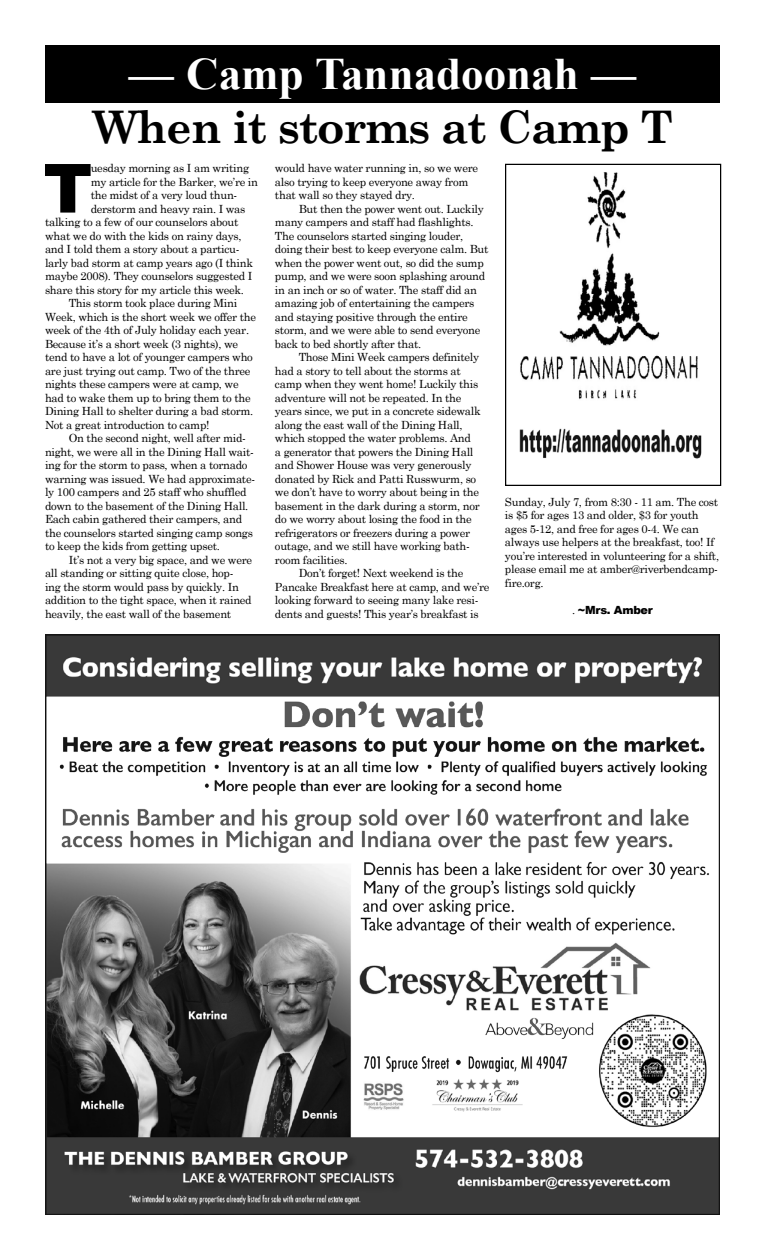
<style>
.page{position:relative;width:765px;height:1260px;background:#fff}
.page>*{position:absolute;margin:0;border:0;box-sizing:border-box;transform-origin:0 0}
.t1{font:900 67.88px "Arial";color:#000}
.t2{font:700 45px "Century Schoolbook";letter-spacing:-.025em;color:#000}
.t3{font:700 45px "Times New Roman";color:#fff}
.t4{font:11.25px/13.5px "Century Schoolbook";letter-spacing:-.025em;color:#000}
.t5{font:900 11.25px "Arial";letter-spacing:-.025em;color:#000}
.s1{font-family:"Century Schoolbook";font-weight:400}
</style>
<div class="page">
<div style="left:45px;top:45px;width:675px;height:58px;background:#000"></div>
<img style="left:45px;top:635px;width:675px;height:580px">
<img style="left:519px;top:172px;width:183px;height:287px">
<div style="left:505px;top:164px;width:216px;height:322px;border:1px solid #000"></div>
<h2 class="t3" style="left:129px;top:42px;width:509px">— Camp Tannadoonah —</h2>
<h2 class="t2" style="left:93px;top:92px;width:581px">When it storms at Camp T</h2>
<h1 class="t1" style="left:43px;top:139px;width:50px">T</h1>
<p class="t4" style="left:91px;top:160px;width:160px">uesday morning as I am writing</p>
<p class="t4" style="left:91px;top:174px;width:169px">my article for the Barker, we’re in</p>
<p class="t4" style="left:91px;top:187px;width:148px">the midst of a very loud thun-</p>
<p class="t4" style="left:91px;top:201px;width:156px">derstorm and heavy rain. I was</p>
<p class="t4" style="left:45px;top:214px;width:195px">talking to a few of our counselors about</p>
<p class="t4" style="left:45px;top:228px;width:198px">what we do with the kids on rainy days,</p>
<p class="t4" style="left:45px;top:241px;width:196px">and I told them a story about a particu-</p>
<p class="t4" style="left:45px;top:255px;width:210px">larly bad storm at camp years ago (I think</p>
<p class="t4" style="left:45px;top:268px;width:209px">maybe 2008). They counselors suggested I</p>
<p class="t4" style="left:45px;top:282px;width:201px">share this story for my article this week.</p>
<p class="t4" style="left:69px;top:295px;width:170px">This storm took place during Mini</p>
<p class="t4" style="left:45px;top:309px;width:212px">Week, which is the short week we offer the</p>
<p class="t4" style="left:45px;top:322px;width:206px">week of the 4th of July holiday each year.</p>
<p class="t4" style="left:45px;top:336px;width:195px">Because it’s a short week (3 nights), we</p>
<p class="t4" style="left:45px;top:349px;width:209px">tend to have a lot of younger campers who</p>
<p class="t4" style="left:45px;top:363px;width:207px">are just trying out camp. Two of the three</p>
<p class="t4" style="left:45px;top:376px;width:195px">nights these campers were at camp, we</p>
<p class="t4" style="left:45px;top:390px;width:207px">had to wake them up to bring them to the</p>
<p class="t4" style="left:45px;top:403px;width:210px">Dining Hall to shelter during a bad storm.</p>
<p class="t4" style="left:45px;top:417px;width:166px">Not a great introduction to camp!</p>
<p class="t4" style="left:69px;top:430px;width:179px">On the second night, well after mid-</p>
<p class="t4" style="left:45px;top:444px;width:211px">night, we were all in the Dining Hall wait-</p>
<p class="t4" style="left:45px;top:457px;width:204px">ing for the storm to pass, when a tornado</p>
<p class="t4" style="left:45px;top:471px;width:212px">warning was issued. We had approximate-</p>
<p class="t4" style="left:45px;top:484px;width:203px">ly 100 campers and 25 staff who shuffled</p>
<p class="t4" style="left:45px;top:498px;width:205px">down to the basement of the Dining Hall.</p>
<p class="t4" style="left:45px;top:511px;width:199px">Each cabin gathered their campers, and</p>
<p class="t4" style="left:45px;top:525px;width:209px">the counselors started singing camp songs</p>
<p class="t4" style="left:45px;top:538px;width:176px">to keep the kids from getting upset.</p>
<p class="t4" style="left:69px;top:552px;width:185px">It’s not a very big space, and we were</p>
<p class="t4" style="left:45px;top:565px;width:190px">all standing or sitting quite close, hop-</p>
<p class="t4" style="left:45px;top:579px;width:195px">ing the storm would pass by quickly. In</p>
<p class="t4" style="left:45px;top:592px;width:208px">addition to the tight space, when it rained</p>
<p class="t4" style="left:45px;top:606px;width:188px">heavily, the east wall of the basement</p>
<p class="t4" style="left:275px;top:160px;width:205px">would have water running in, so we were also trying to keep everyone away from that wall so they stayed dry.</p>
<p class="t4" style="left:275px;top:201px;width:215px;text-indent:24px">But then the power went out. Luckily many campers and staff had flashlights.<br>The counselors started singing louder, doing their best to keep everyone calm. But when the power went out, so did the sump pump, and we were soon splashing around in an inch or so of water. The staff did an amazing job of entertaining the campers and staying positive through the entire storm, and we were able to send everyone back to bed shortly after that.</p>
<p class="t4" style="left:299px;top:349px;width:182px">Those Mini Week campers definitely</p>
<p class="t4" style="left:275px;top:363px;width:187px">had a story to tell about the storms at</p>
<p class="t4" style="left:275px;top:376px;width:205px">camp when they went home! Luckily this</p>
<p class="t4" style="left:275px;top:390px;width:188px">adventure will not be repeated. In the</p>
<p class="t4" style="left:275px;top:403px;width:207px">years since, we put in a concrete sidewalk</p>
<p class="t4" style="left:275px;top:417px;width:189px">along the east wall of the Dining Hall,</p>
<p class="t4" style="left:275px;top:430px;width:197px">which stopped the water problems. And</p>
<p class="t4" style="left:275px;top:444px;width:200px">a generator that powers the Dining Hall</p>
<p class="t4" style="left:275px;top:457px;width:198px">and Shower House was very generously</p>
<p class="t4" style="left:275px;top:471px;width:203px">donated by Rick and Patti Russwurm, so</p>
<p class="t4" style="left:275px;top:484px;width:205px">we don’t have to worry about being in the</p>
<p class="t4" style="left:275px;top:498px;width:206px">basement in the dark during a storm, nor</p>
<p class="t4" style="left:275px;top:511px;width:198px">do we worry about losing the food in the</p>
<p class="t4" style="left:275px;top:525px;width:197px">refrigerators or freezers during a power</p>
<p class="t4" style="left:275px;top:538px;width:196px">outage, and we still have working bath-</p>
<p class="t4" style="left:275px;top:552px;width:74px">room facilities.</p>
<p class="t4" style="left:299px;top:565px;width:166px">Don’t forget! Next weekend is the</p>
<p class="t4" style="left:275px;top:579px;width:216px">Pancake Breakfast here at camp, and we’re</p>
<p class="t4" style="left:275px;top:592px;width:205px">looking forward to seeing many lake resi-</p>
<p class="t4" style="left:275px;top:606px;width:205px">dents and guests! This year’s breakfast is</p>
<p class="t4" style="left:505px;top:494px;width:216px">Sunday, July 7, from 8:30 - 11 am. The cost is $5 for ages 13 and older, $3 for youth ages 5-12, and free for ages 0-4. We can always use helpers at the breakfast, too! If you’re interested in volunteering for a shift, please email me at amber@riverbendcamp&shy;fire.org.</p>
<p class="t5" style="left:572px;top:601px;width:82px"><span class="s1">.</span> ~Mrs. Amber</p>
</div>
